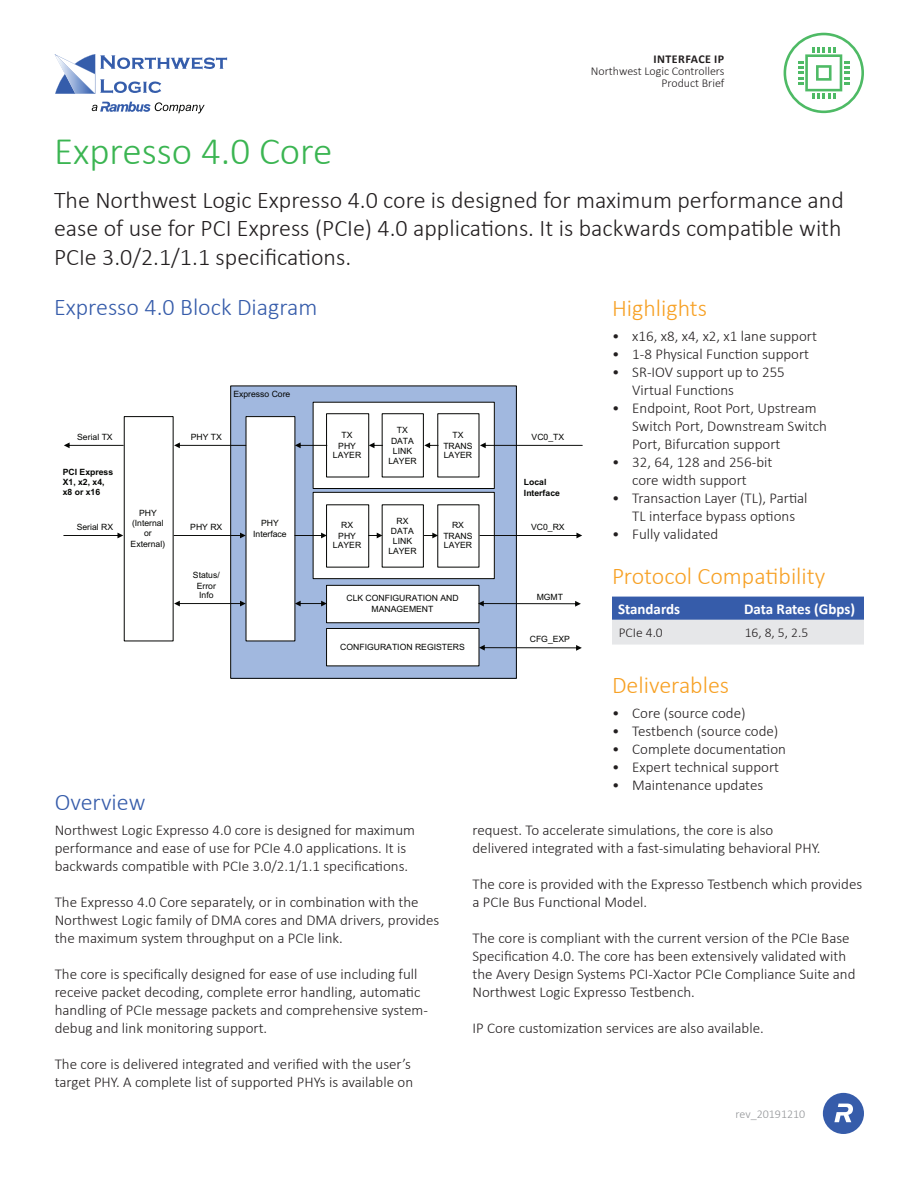
<style>
.page{position:relative;width:918px;height:1188px;background:#fff}
.page>*{position:absolute;margin:0;border:0;box-sizing:border-box;transform-origin:0 0}
.t1{font:300 39px "Calibri";color:#3bb552}
.t2{font:300 24px/28.8px "Calibri";color:#231f20;text-align:justify}
.t3{font:300 24px "Calibri";color:#f7a125}
.t4{font:300 24px "Calibri";color:#365caa}
.t5{font:300 15px/18px "Calibri";color:#231f20}
.t6{font:700 15px "Calibri";color:#fff}
.t7{font:300 13.5px "Calibri";color:#231f20}
.t8{font:300 12px/12px "Calibri";color:#231f20;text-align:right}
.t9{font:300 12px "Calibri";color:#939598}
.t10{font:700 12px "Calibri";letter-spacing:.04em;color:#231f20}
.t11{font:8.7px/10.5px "Arial";color:#040503;text-align:center}
.t12{font:700 8.7px/10.5px "Arial";color:#040503}
</style>
<div class="page">
<svg style="left:823px;top:1093px;width:41px;height:41px"></svg>
<svg style="left:55px;top:54px;width:172px;height:40px"></svg>
<svg style="left:92px;top:102px;width:113px;height:11px"></svg>
<svg style="left:784px;top:33px;width:80px;height:80px"></svg>
<svg style="left:612px;top:597px;width:252px;height:48px;background:#93a5cb"></svg>
<div style="left:231px;top:386px;width:285px;height:292px;background:#a1b8df"></div>
<div style="left:230px;top:385px;width:287px;height:294px;border:1px solid #040503"></div>
<div style="left:246px;top:417px;width:49px;height:224px;background:#fff"></div>
<div style="left:313px;top:402px;width:181px;height:87px;background:#fff"></div>
<div style="left:313px;top:402px;width:182px;height:87px;border:1px solid #040503"></div>
<div style="left:326px;top:413px;width:43px;height:64px;border:1px solid #040503"></div>
<svg style="left:295px;top:442px;width:32px;height:6px"></svg>
<div style="left:382px;top:413px;width:42px;height:64px;border:1px solid #040503"></div>
<svg style="left:369px;top:442px;width:14px;height:6px"></svg>
<svg style="left:424px;top:442px;width:15px;height:6px"></svg>
<div style="left:313px;top:492px;width:181px;height:87px;background:#fff"></div>
<div style="left:313px;top:492px;width:182px;height:87px;border:1px solid #040503"></div>
<div style="left:326px;top:504px;width:43px;height:64px;border:1px solid #040503"></div>
<svg style="left:294px;top:533px;width:33px;height:5px"></svg>
<div style="left:382px;top:504px;width:42px;height:64px;border:1px solid #040503"></div>
<svg style="left:368px;top:533px;width:14px;height:5px"></svg>
<svg style="left:424px;top:533px;width:14px;height:5px"></svg>
<div style="left:327px;top:585px;width:152px;height:38px;background:#fff"></div>
<div style="left:326px;top:585px;width:153px;height:38px;border:1px solid #040503"></div>
<div style="left:327px;top:628px;width:152px;height:38px;background:#fff"></div>
<div style="left:326px;top:628px;width:153px;height:38px;border:1px solid #040503"></div>
<svg style="left:295px;top:601px;width:32px;height:5px"></svg>
<svg style="left:480px;top:442px;width:103px;height:6px"></svg>
<svg style="left:479px;top:533px;width:103px;height:5px"></svg>
<svg style="left:478px;top:601px;width:103px;height:6px"></svg>
<svg style="left:479px;top:645px;width:103px;height:6px"></svg>
<svg style="left:174px;top:442px;width:72px;height:6px"></svg>
<svg style="left:174px;top:533px;width:72px;height:5px"></svg>
<svg style="left:174px;top:601px;width:72px;height:5px"></svg>
<svg style="left:64px;top:442px;width:60px;height:6px"></svg>
<svg style="left:63px;top:533px;width:60px;height:5px"></svg>
<p class="t10" style="left:653px;top:51px;width:72px">INTERFACE IP</p>
<p class="t8" style="left:591px;top:65px;width:135px">Northwest Logic Controllers<br>Product Brief</p>
<h1 class="t1" style="left:54px;top:127px;width:280px">Expresso 4.0 Core</h1>
<h2 class="t2" style="left:54px;top:185px;width:791px">The Northwest Logic Expresso 4.0 core is designed for maximum performance and ease of use for PCI Express (PCIe) 4.0 applications. It is backwards compatible with PCIe 3.0/2.1/1.1 specifications.</h2>
<h2 class="t4" style="left:54px;top:293px;width:265px">Expresso 4.0 Block Diagram</h2>
<p class="t11" style="left:77px;top:432px;width:37px">Serial TX</p>
<p class="t12" style="left:63px;top:466px;width:52px">PCI Express<br>X1, x2, x4,</p>
<p class="t12" style="left:63px;top:487px;width:39px">x8 or x16</p>
<p class="t11" style="left:77px;top:522px;width:38px">Serial RX</p>
<p class="t11" style="left:132px;top:507px;width:33px">PHY (Internal</p>
<p class="t11" style="left:131px;top:528px;width:36px">or<br>External)</p>
<p class="t11" style="left:233px;top:389px;width:59px">Expresso Core</p>
<p class="t11" style="left:191px;top:432px;width:33px">PHY TX</p>
<p class="t11" style="left:190px;top:522px;width:34px">PHY RX</p>
<p class="t11" style="left:193px;top:570px;width:28px">Status/<br>Error</p>
<p class="t11" style="left:199px;top:590px;width:16px">Info</p>
<p class="t11" style="left:253px;top:518px;width:35px">PHY<br>Interface</p>
<p class="t11" style="left:391px;top:425px;width:25px">TX<br>DATA</p>
<p class="t11" style="left:388px;top:445px;width:30px">LINK<br>LAYER</p>
<p class="t11" style="left:342px;top:430px;width:13px">TX</p>
<p class="t11" style="left:532px;top:432px;width:34px">VC0_TX</p>
<p class="t11" style="left:333px;top:441px;width:30px;line-height:9.6px">PHY<br>LAYER</p>
<p class="t11" style="left:443px;top:430px;width:31px">TX<br>TRANS</p>
<p class="t11" style="left:444px;top:450px;width:30px">LAYER</p>
<p class="t12" style="left:524px;top:477px;width:37px">Local<br>Interface</p>
<p class="t11" style="left:391px;top:515px;width:25px">RX<br>DATA</p>
<p class="t11" style="left:388px;top:535px;width:30px">LINK<br>LAYER</p>
<p class="t11" style="left:341px;top:520px;width:13px">RX</p>
<p class="t11" style="left:531px;top:522px;width:35px">VC0_RX</p>
<p class="t11" style="left:333px;top:531px;width:30px;line-height:9.6px">PHY<br>LAYER</p>
<p class="t11" style="left:443px;top:520px;width:31px">RX<br>TRANS</p>
<p class="t11" style="left:444px;top:540px;width:30px">LAYER</p>
<p class="t11" style="left:346px;top:593px;width:114px">CLK CONFIGURATION AND<br>MANAGEMENT</p>
<p class="t11" style="left:340px;top:642px;width:126px">CONFIGURATION REGISTERS</p>
<p class="t11" style="left:537px;top:592px;width:28px">MGMT</p>
<p class="t11" style="left:530px;top:634px;width:42px">CFG_EXP</p>
<h2 class="t3" style="left:612px;top:293px;width:97px">Highlights</h2>
<p class="t5" style="left:612px;top:327px;width:206px">• x16, x8, x4, x2, x1 lane support</p>
<p class="t5" style="left:612px;top:345px;width:199px">• 1-8 Physical Function support</p>
<p class="t5" style="left:632px;top:363px;width:154px;text-indent:-20px">• SR-IOV support up to 255<br>Virtual Functions</p>
<p class="t5" style="left:632px;top:399px;width:196px;text-indent:-20px">• Endpoint, Root Port, Upstream<br>Switch Port, Downstream Switch<br>Port, Bifurcation support</p>
<p class="t5" style="left:612px;top:453px;width:162px;text-align:center">• 32, 64, 128 and 256-bit core width support</p>
<p class="t5" style="left:612px;top:489px;width:197px;text-align:center">• Transaction Layer (TL), Partial<br>TL interface bypass options</p>
<p class="t5" style="left:612px;top:525px;width:108px">• Fully validated</p>
<h2 class="t3" style="left:612px;top:561px;width:215px">Protocol Compatibility</h2>
<p class="t6" style="left:618px;top:598px;width:64px">Standards</p>
<p class="t6" style="left:744px;top:598px;width:113px">Data Rates (Gbps)</p>
<p class="t7" style="left:619px;top:624px;width:46px">PCIe 4.0</p>
<p class="t7" style="left:745px;top:624px;width:65px">16, 8, 5, 2.5</p>
<h2 class="t3" style="left:612px;top:671px;width:119px">Deliverables</h2>
<p class="t5" style="left:612px;top:704px;width:135px">• Core (source code)</p>
<p class="t5" style="left:612px;top:722px;width:168px">• Testbench (source code)</p>
<p class="t5" style="left:612px;top:740px;width:176px">• Complete documentation</p>
<p class="t5" style="left:612px;top:758px;width:169px">• Expert technical support</p>
<p class="t5" style="left:612px;top:776px;width:153px">• Maintenance updates</p>
<h2 class="t4" style="left:55px;top:787px;width:92px">Overview</h2>
<p class="t5" style="left:55px;top:821px;width:362px">Northwest Logic Expresso 4.0 core is designed for maximum performance and ease of use for PCIe 4.0 applications. It is backwards compatible with PCIe 3.0/2.1/1.1 specifications.</p>
<p class="t5" style="left:55px;top:893px;width:386px">The Expresso 4.0 Core separately, or in combination with the<br>Northwest Logic family of DMA cores and DMA drivers, provides the maximum system throughput on a PCIe link.</p>
<p class="t5" style="left:55px;top:965px;width:375px">The core is specifically designed for ease of use including full receive packet decoding, complete error handling, automatic handling of PCIe message packets and comprehensive system&shy;debug and link monitoring support.</p>
<p class="t5" style="left:55px;top:1055px;width:360px">The core is delivered integrated and verified with the user’s target PHY. A complete list of supported PHYs is available on</p>
<p class="t5" style="left:472px;top:821px;width:350px">request. To accelerate simulations, the core is also delivered integrated with a fast-simulating behavioral PHY.</p>
<p class="t5" style="left:472px;top:875px;width:391px">The core is provided with the Expresso Testbench which provides a PCIe Bus Functional Model.</p>
<p class="t5" style="left:472px;top:929px;width:385px">The core is compliant with the current version of the PCIe Base Specification 4.0. The core has been extensively validated with the Avery Design Systems PCI-Xactor PCIe Compliance Suite and Northwest Logic Expresso Testbench.</p>
<p class="t5" style="left:472px;top:1019px;width:293px">IP Core customization services are also available.</p>
<p class="t9" style="left:736px;top:1107px;width:71px">rev_20191210</p>
</div>
